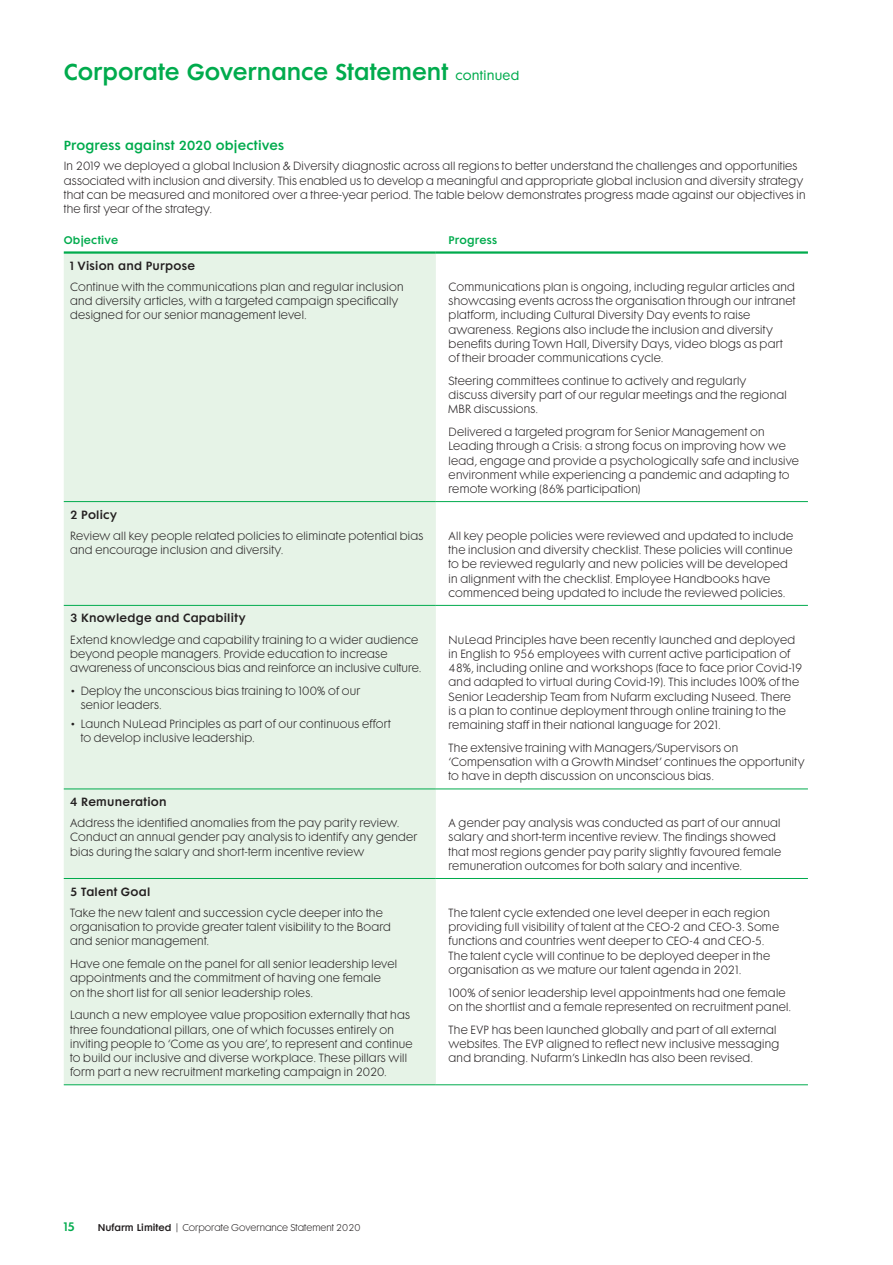
<style>
.page{position:relative;width:893px;height:1265px;background:#fff}
.page>*{position:absolute;margin:0;border:0;box-sizing:border-box;transform-origin:0 0}
.Section_Head_Cont{font:600 21px "Futura Maxi";color:#00ab4d}
.Head_B{font:600 12px "Futura Maxi";letter-spacing:.015em;color:#00ab4d}
.t1{font:600 11.25px "Futura Maxi";color:#00ab4d}
.Body_Text{font:300 10.8px/14.2px "Futura Maxi";letter-spacing:.02em;color:#231f20}
.Body_Text-2{font:600 10.8px "Futura Maxi";letter-spacing:.02em;color:#231f20}
.Table_body{font:600 10.2px "Futura Maxi";letter-spacing:.025em;color:#00ab4d}
.t2{font:300 9px "Futura Maxi";color:#231f20}
.s1{font-weight:400;font-size:12px}
.s2{font-weight:600}
</style>
<div class="page">
<div style="left:64px;top:254px;width:372px;height:830px;background:#e6f3e7"></div>
<hr style="left:64px;top:501px;width:372px;height:1px;background:#00ab4d">
<hr style="left:436px;top:501px;width:372px;height:1px;background:#00ab4d">
<hr style="left:64px;top:605px;width:372px;height:1px;background:#00ab4d">
<hr style="left:436px;top:605px;width:372px;height:1px;background:#00ab4d">
<hr style="left:64px;top:789px;width:372px;height:1px;background:#00ab4d">
<hr style="left:436px;top:789px;width:372px;height:1px;background:#00ab4d">
<hr style="left:64px;top:878px;width:372px;height:1px;background:#00ab4d">
<hr style="left:436px;top:878px;width:372px;height:1px;background:#00ab4d">
<hr style="left:64px;top:1084px;width:372px;height:1px;background:#00ab4d">
<hr style="left:436px;top:1084px;width:372px;height:1px;background:#00ab4d">
<hr style="left:64px;top:251px;width:372px;height:3px;background:#00ab4d">
<hr style="left:436px;top:251px;width:372px;height:3px;background:#00ab4d">
<p class="Section_Head_Cont" style="left:64px;top:53px;width:457px">Corporate Governance Statement <span class="s1">continued</span></p>
<p class="Head_B" style="left:64px;top:135px;width:222px">Progress against 2020 objectives</p>
<p class="Body_Text" style="left:64px;top:159px;width:743px">In 2019 we deployed a global Inclusion &amp; Diversity diagnostic across all regions to better understand the challenges and opportunities associated with inclusion and diversity. This enabled us to develop a meaningful and appropriate global inclusion and diversity strategy that can be measured and monitored over a three-year period. The table below demonstrates progress made against our objectives in the first year of the strategy.</p>
<p class="Table_body" style="left:64px;top:231px;width:56px">Objective</p>
<p class="Table_body" style="left:449px;top:231px;width:50px">Progress</p>
<p class="Body_Text-2" style="left:70px;top:256px;width:126px">1 Vision and Purpose</p>
<p class="Body_Text" style="left:70px;top:279px;width:335px">Continue with the communications plan and regular inclusion and diversity articles, with a targeted campaign specifically designed for our senior management level.</p>
<p class="Body_Text" style="left:449px;top:279px;width:348px">Communications plan is ongoing, including regular articles and showcasing events across the organisation through our intranet platform, including Cultural Diversity Day events to raise awareness. Regions also include the inclusion and diversity benefits during Town Hall, Diversity Days, video blogs as part of their broader communications cycle.</p>
<p class="Body_Text" style="left:449px;top:373px;width:340px">Steering committees continue to actively and regularly discuss diversity part of our regular meetings and the regional<br>MBR discussions.</p>
<p class="Body_Text" style="left:449px;top:424px;width:352px">Delivered a targeted program for Senior Management on Leading through a Crisis: a strong focus on improving how we lead, engage and provide a psychologically safe and inclusive environment while experiencing a pandemic and adapting to remote working (86% participation)</p>
<p class="Body_Text-2" style="left:70px;top:505px;width:49px">2 Policy</p>
<p class="Body_Text" style="left:70px;top:528px;width:355px">Review all key people related policies to eliminate potential bias and encourage inclusion and diversity.</p>
<p class="Body_Text" style="left:449px;top:528px;width:346px">All key people policies were reviewed and updated to include the inclusion and diversity checklist. These policies will continue to be reviewed regularly and new policies will be developed in alignment with the checklist. Employee Handbooks have commenced being updated to include the reviewed policies.</p>
<p class="Body_Text-2" style="left:70px;top:609px;width:177px">3 Knowledge and Capability</p>
<p class="Body_Text" style="left:70px;top:632px;width:353px">Extend knowledge and capability training to a wider audience beyond people managers. Provide education to increase awareness of unconscious bias and reinforce an inclusive culture.</p>
<p class="Body_Text" style="left:81px;top:683px;width:281px;text-indent:-11px">• Deploy the unconscious bias training to 100% of our senior leaders.</p>
<p class="Body_Text" style="left:81px;top:716px;width:312px;text-indent:-11px">• Launch NuLead Principles as part of our continuous effort to develop inclusive leadership.</p>
<p class="Body_Text" style="left:449px;top:632px;width:355px">NuLead Principles have been recently launched and deployed in English to 956 employees with current active participation of 48%, including online and workshops (face to face prior Covid-19 and adapted to virtual during Covid-19). This includes 100% of the Senior Leadership Team from Nufarm excluding Nuseed. There<br>is a plan to continue deployment through online training to the remaining staff in their national language for 2021.</p>
<p class="Body_Text" style="left:449px;top:740px;width:357px">The extensive training with Managers/Supervisors on ‘Compensation with a Growth Mindset’ continues the opportunity to have in depth discussion on unconscious bias.</p>
<p class="Body_Text-2" style="left:70px;top:792px;width:98px">4 Remuneration</p>
<p class="Body_Text" style="left:70px;top:816px;width:349px">Address the identified anomalies from the pay parity review.<br>Conduct an annual gender pay analysis to identify any gender bias during the salary and short-term incentive review</p>
<p class="Body_Text" style="left:449px;top:816px;width:334px">A gender pay analysis was conducted as part of our annual salary and short-term incentive review. The findings showed that most regions gender pay parity slightly favoured female remuneration outcomes for both salary and incentive.</p>
<p class="Body_Text-2" style="left:70px;top:882px;width:82px">5 Talent Goal</p>
<p class="Body_Text" style="left:70px;top:905px;width:322px">Take the new talent and succession cycle deeper into the organisation to provide greater talent visibility to the Board and senior management.</p>
<p class="Body_Text" style="left:70px;top:956px;width:329px">Have one female on the panel for all senior leadership level appointments and the commitment of having one female on the short list for all senior leadership roles.</p>
<p class="Body_Text" style="left:70px;top:1008px;width:344px">Launch a new employee value proposition externally that has three foundational pillars, one of which focusses entirely on inviting people to ‘Come as you are’, to represent and continue to build our inclusive and diverse workplace. These pillars will form part a new recruitment marketing campaign in 2020.</p>
<p class="Body_Text" style="left:449px;top:905px;width:332px">The talent cycle extended one level deeper in each region providing full visibility of talent at the CEO-2 and CEO-3. Some functions and countries went deeper to CEO-4 and CEO-5.<br>The talent cycle will continue to be deployed deeper in the organisation as we mature our talent agenda in 2021.</p>
<p class="Body_Text" style="left:449px;top:985px;width:344px">100% of senior leadership level appointments had one female on the shortlist and a female represented on recruitment panel.</p>
<p class="Body_Text" style="left:449px;top:1022px;width:332px">The EVP has been launched globally and part of all external websites. The EVP aligned to reflect new inclusive messaging and branding. Nufarm’s LinkedIn has also been revised.</p>
<p class="t1" style="left:64px;top:1217px;width:13px">15</p>
<p class="t2" style="left:98px;top:1221px;width:264px"><span class="s2">Nufarm Limited</span> | Corporate Governance Statement 2020</p>
</div>
